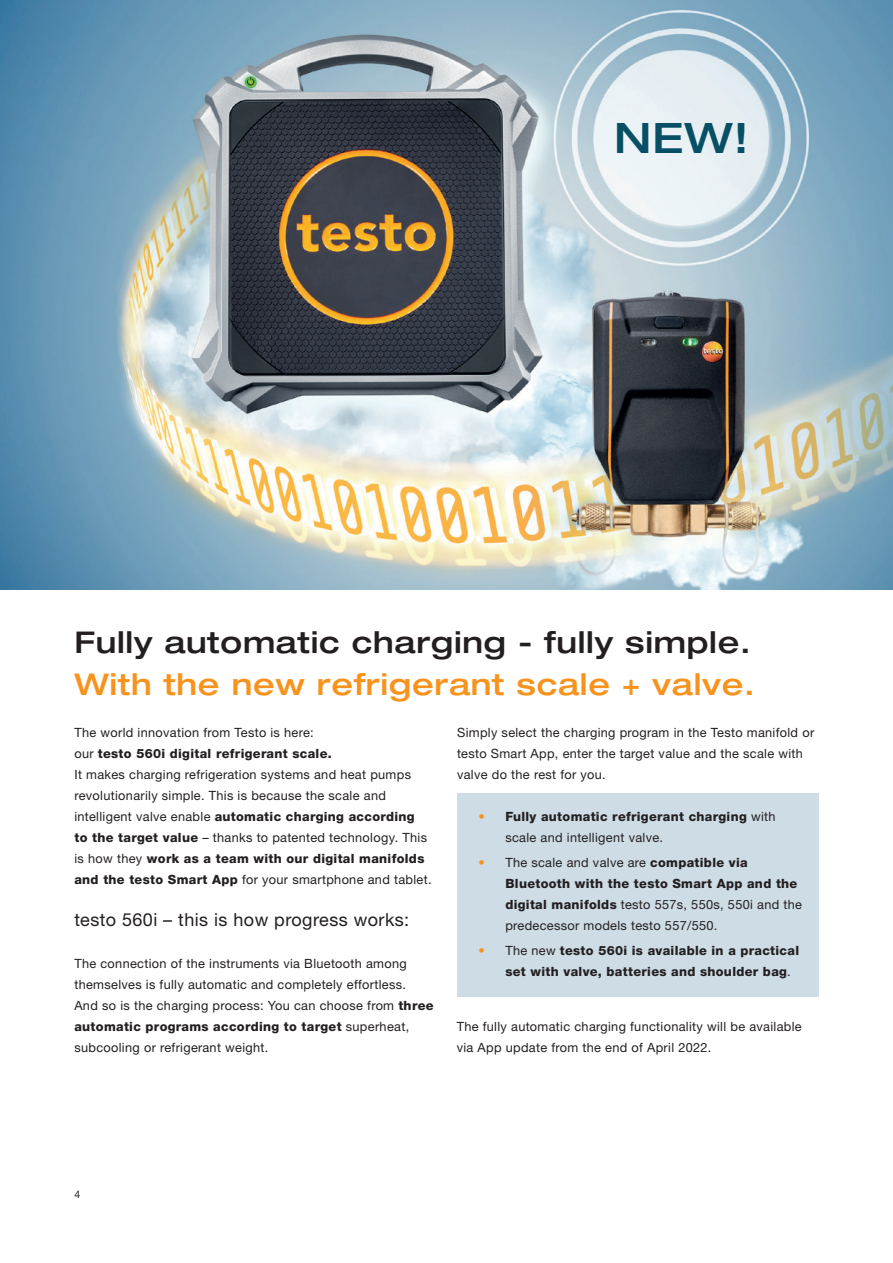
<style>
.page{position:relative;width:893px;height:1263px;background:#fff}
.page>*{position:absolute;margin:0;border:0;box-sizing:border-box;transform-origin:0 0}
.t1{font:500 expanded 42px "Helvetica Neue LTW1 G";color:#074f64}
.t2{font:500 expanded 30px "Helvetica Neue LTW1 G";letter-spacing:.025em;color:#231f20}
.t3{font:500 expanded 30px "Helvetica Neue LTW1 G";letter-spacing:.025em;color:#f7931d}
.t4{font:18px "Helvetica Neue LTW1 G";letter-spacing:.025em;color:#231f20}
.t5{font:12.75px/21px "Helvetica Neue LTW1 G";letter-spacing:.025em;color:#231f20}
.t6{font:800 12.75px/21px "Helvetica Neue LTW1 G";letter-spacing:.025em;color:#231f20}
.t7{font:10.5px "Helvetica Neue LTW1 G";color:#231f20}
.s1{font-weight:800}
.s2{color:#f7931d}
.s3{font-weight:400}
.s4{font-weight:400;color:#f7931d}
</style>
<div class="page">
<img style="left:0;top:0;width:893px;height:590px">
<div style="left:457px;top:793px;width:362px;height:203px;background:#cedce5"></div>
<h1 class="t1" style="left:614px;top:112px;width:136px">NEW!</h1>
<h2 class="t2" style="left:74px;top:623px;width:678px">Fully automatic charging - fully simple.</h2>
<h2 class="t3" style="left:74px;top:665px;width:682px">With the new refrigerant scale + valve.</h2>
<p class="t5" style="left:74px;top:721px;width:359px">The world innovation from Testo is here:<br>our <span class="s1">testo 560i digital refrigerant scale.<br></span>It makes charging refrigeration systems and heat pumps revolutionarily simple. This is because the scale and intelligent valve enable <span class="s1">automatic charging according<br>to the target value</span> – thanks to patented technology. This is how they <span class="s1">work as a team with our digital manifolds and the testo Smart App</span> for your smartphone and tablet.</p>
<h3 class="t4" style="left:74px;top:908px;width:336px">testo 560i – this is how progress works:</h3>
<p class="t5" style="left:74px;top:952px;width:361px">The connection of the instruments via Bluetooth among themselves is fully automatic and completely effortless.<br>And so is the charging process: You can choose from <span class="s1">three automatic programs according to target</span> superheat, subcooling or refrigerant weight.</p>
<p class="t5" style="left:457px;top:721px;width:359px">Simply select the charging program in the Testo manifold or testo Smart App, enter the target value and the scale with valve do the rest for you.</p>
<p class="t6" style="left:505px;top:806px;width:272px;text-indent:-27px"><span class="s2">•</span> Fully automatic refrigerant charging <span class="s3">with scale and intelligent valve.</span></p>
<p class="t5" style="left:505px;top:852px;width:298px;text-indent:-27px"><span class="s2">•</span> The scale and valve are <span class="s1">compatible via Bluetooth with the testo Smart App and the digital manifolds</span> testo 557s, 550s, 550i and the predecessor models testo 557/550.</p>
<p class="t6" style="left:505px;top:940px;width:295px;text-indent:-27px"><span class="s4">•</span> <span class="s3">The new</span> testo 560i is available in a practical set with valve, batteries and shoulder bag<span class="s3">.</span></p>
<p class="t5" style="left:457px;top:1015px;width:346px">The fully automatic charging functionality will be available via App update from the end of April 2022.</p>
<p class="t7" style="left:74px;top:1188px;width:7px">4</p>
</div>
